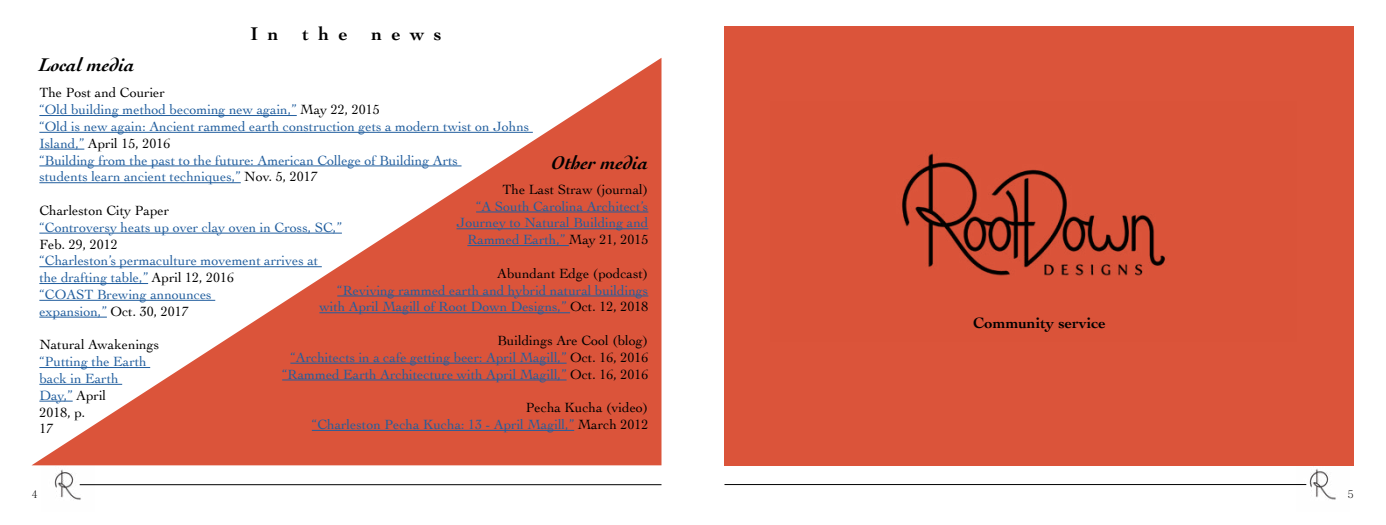
<style>
.page{position:relative;width:1386px;height:525px;background:#fff}
.page>*{position:absolute;margin:0;border:0;box-sizing:border-box;transform-origin:0 0}
.t1{font:italic 700 19.25px "Cochin";color:#000}
.t2{font:700 19.25px "Cochin";letter-spacing:.49em;color:#000}
.t3{font:700 15.75px "Cochin";color:#000}
.t4{font:14px/16.8px "Cochin";color:#215e9e;text-align:right}
.t5{font:14px "Cochin";color:#000}
.t6{font:500 10.5px "Adobe Myungjo Std";color:#000}
.s1{color:#000}
</style>
<div class="page">
<img style="left:41px;top:465px;width:54px;height:35px">
<hr style="left:80px;top:484px;width:581px;height:1px;background:#000">
<svg style="left:32px;top:58px;width:630px;height:407px"></svg>
<hr style="left:39px;top:115px;width:258px;height:1px;background:#215e9e">
<hr style="left:39px;top:132px;width:494px;height:1px;background:#215e9e">
<hr style="left:39px;top:149px;width:45px;height:1px;background:#215e9e">
<hr style="left:39px;top:166px;width:423px;height:1px;background:#215e9e">
<hr style="left:39px;top:182px;width:202px;height:1px;background:#215e9e">
<hr style="left:39px;top:233px;width:303px;height:1px;background:#215e9e">
<hr style="left:39px;top:266px;width:283px;height:1px;background:#215e9e">
<hr style="left:39px;top:283px;width:109px;height:1px;background:#215e9e">
<hr style="left:39px;top:300px;width:176px;height:1px;background:#215e9e">
<hr style="left:39px;top:317px;width:68px;height:1px;background:#215e9e">
<hr style="left:39px;top:367px;width:111px;height:1px;background:#215e9e">
<hr style="left:39px;top:384px;width:83px;height:1px;background:#215e9e">
<hr style="left:39px;top:401px;width:34px;height:1px;background:#215e9e">
<hr style="left:476px;top:212px;width:172px;height:1px;background:#215e9e">
<hr style="left:457px;top:228px;width:191px;height:1px;background:#215e9e">
<hr style="left:467px;top:245px;width:102px;height:1px;background:#215e9e">
<hr style="left:337px;top:296px;width:311px;height:1px;background:#215e9e">
<hr style="left:319px;top:312px;width:251px;height:1px;background:#215e9e">
<hr style="left:290px;top:363px;width:277px;height:1px;background:#215e9e">
<hr style="left:282px;top:380px;width:285px;height:1px;background:#215e9e">
<hr style="left:312px;top:430px;width:262px;height:1px;background:#215e9e">
<img style="left:1296px;top:465px;width:54px;height:35px">
<hr style="left:724px;top:484px;width:582px;height:1px;background:#000">
<div style="left:724px;top:26px;width:630px;height:439px;background:#db543a"></div>
<img style="left:902px;top:152px;width:263px;height:124px">
<h1 class="t2" style="left:251px;top:21px;width:192px">In the news</h1>
<h1 class="t1" style="left:39px;top:52px;width:97px">Local media</h1>
<p class="t4" style="left:39px;top:84px;width:491px;text-align:left"><span class="s1">The Post and Courier<br></span>“Old building method becoming new again,” <span class="s1">May 22, 2015<br></span>“Old is new again: Ancient rammed earth construction gets a modern twist on Johns Island,” <span class="s1">April 15, 2016<br></span>“Building from the past to the future: American College of Building Arts<br>students learn ancient techniques,” <span class="s1">Nov. 5, 2017</span></p>
<p class="t5" style="left:39px;top:201px;width:131px">Charleston City Paper</p>
<p class="t4" style="left:39px;top:218px;width:304px">“Controversy heats up over clay oven in Cross, SC,”</p>
<p class="t5" style="left:39px;top:235px;width:80px">Feb. 29, 2012</p>
<p class="t4" style="left:39px;top:252px;width:280px;text-align:left">“Charleston’s permaculture movement arrives at the drafting table,” <span class="s1">April 12, 2016<br></span>“COAST Brewing announces<br>expansion,” <span class="s1">Oct. 30, 2017</span></p>
<p class="t5" style="left:39px;top:335px;width:121px">Natural Awakenings</p>
<p class="t4" style="left:39px;top:353px;width:109px;text-align:left">“Putting the Earth back in Earth<br>Day,” <span class="s1">April<br>2018, p.<br>17</span></p>
<h1 class="t1" style="left:552px;top:150px;width:98px">Other media</h1>
<p class="t5" style="left:503px;top:180px;width:147px">The Last Straw (journal)</p>
<p class="t4" style="left:457px;top:197px;width:193px">“A South Carolina Architect’s<br>Journey to Natural Building and<br>Rammed Earth,” <span class="s1">May 21, 2015</span></p>
<p class="t5" style="left:497px;top:264px;width:153px">Abundant Edge (podcast)</p>
<p class="t4" style="left:319px;top:281px;width:330px">“Reviving rammed earth and hybrid natural buildings with April Magill of Root Down Designs,” <span class="s1">Oct. 12, 2018</span></p>
<p class="t4" style="left:282px;top:331px;width:368px"><span class="s1">Buildings Are Cool (blog)<br></span>“Architects in a cafe getting beer: April Magill,” <span class="s1">Oct. 16, 2016 </span>“Rammed Earth Architecture with April Magill,” <span class="s1">Oct. 16, 2016</span></p>
<p class="t4" style="left:312px;top:399px;width:338px"><span class="s1">Pecha Kucha (video)<br></span>“Charleston Pecha Kucha: 13 - April Magill,” <span class="s1">March 2012</span></p>
<p class="t6" style="left:32px;top:489px;width:8px">4</p>
<p class="t3" style="left:973px;top:312px;width:134px">Community service</p>
<p class="t6" style="left:1347px;top:489px;width:8px">5</p>
</div>
